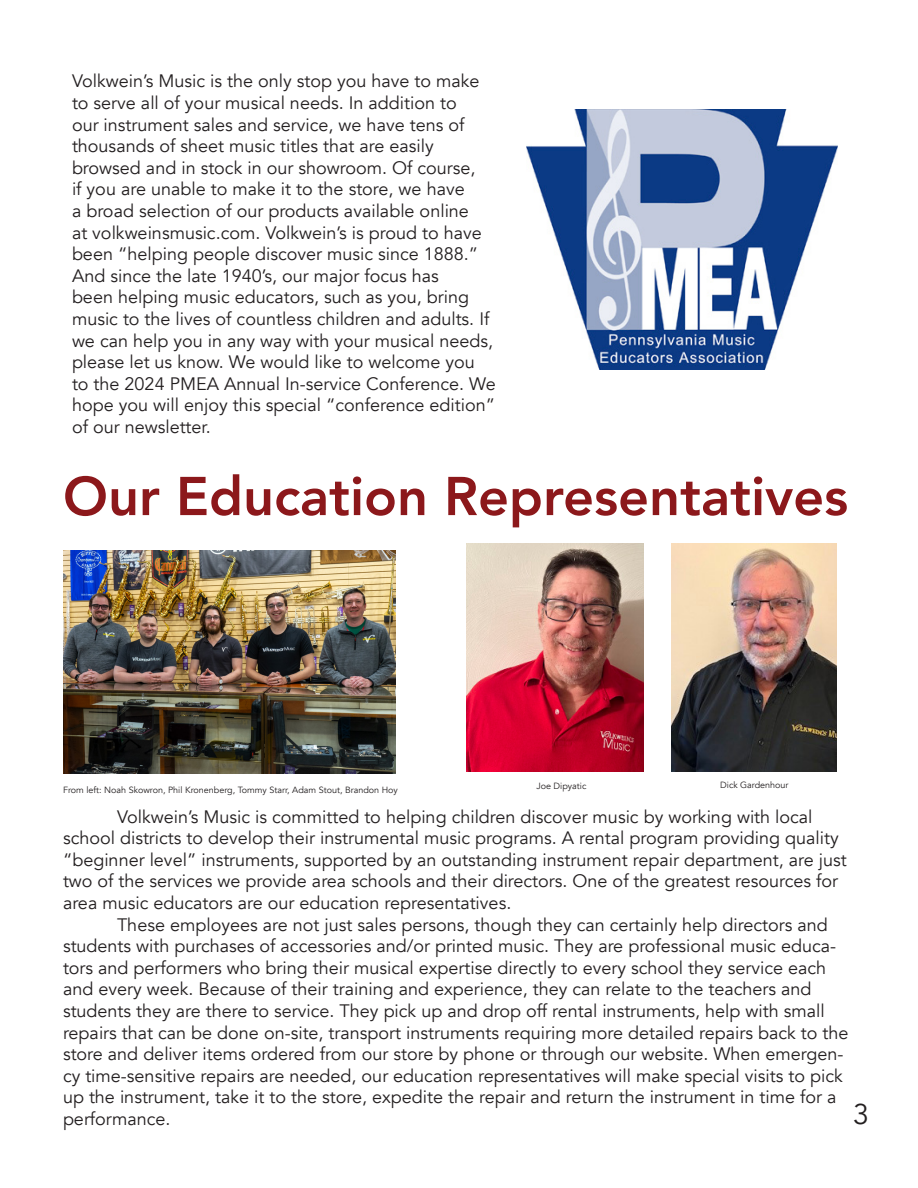
<style>
.page{position:relative;width:918px;height:1188px;background:#fff}
.page>*{position:absolute;margin:0;border:0;box-sizing:border-box;transform-origin:0 0}
.t1{font:800 54px "Avenir";color:#8c181b}
.t2{font:28.5px "Avenir";color:#231f20}
.t3{font:18px/21.6px "Avenir";color:#231f20}
.t4{font:9px "Avenir";color:#231f20}
</style>
<div class="page">
<img style="left:63px;top:551px;width:333px;height:223px">
<img style="left:527px;top:110px;width:311px;height:260px">
<img style="left:671px;top:543px;width:166px;height:229px">
<img style="left:466px;top:543px;width:178px;height:229px">
<p class="t3" style="left:72px;top:71px;width:409px">Volkwein’s Music is the only stop you have to make</p>
<p class="t3" style="left:72px;top:92px;width:386px">to serve all of your musical needs. In addition to</p>
<p class="t3" style="left:72px;top:114px;width:394px">our instrument sales and service, we have tens of</p>
<p class="t3" style="left:72px;top:135px;width:411px">thousands of sheet music titles that are easily browsed and in stock in our showroom. Of course, if you are unable to make it to the store, we have<br>a broad selection of our products available online at volkweinsmusic.com. Volkwein’s is proud to have been “helping people discover music since 1888.” And since the late 1940’s, our major focus has</p>
<p class="t3" style="left:72px;top:287px;width:425px">been helping music educators, such as you, bring music to the lives of countless children and adults. If we can help you in any way with your musical needs, please let us know. We would like to welcome you<br>to the 2024 PMEA Annual In-service Conference. We hope you will enjoy this special “conference edition” of our newsletter.</p>
<p class="t1" style="left:63px;top:454px;width:787px">Our Education Representatives</p>
<p class="t4" style="left:63px;top:784px;width:336px">From left: Noah Skowron, Phil Kronenberg, Tommy Starr, Adam Stout, Brandon Hoy</p>
<p class="t4" style="left:536px;top:781px;width:52px">Joe Dipyatic</p>
<p class="t4" style="left:720px;top:780px;width:70px">Dick Gardenhour</p>
<p class="t3" style="left:63px;top:806px;width:785px;text-indent:54px">Volkwein’s Music is committed to helping children discover music by working with local school districts to develop their instrumental music programs. A rental program providing quality “beginner level” instruments, supported by an outstanding instrument repair department, are just two of the services we provide area schools and their directors. One of the greatest resources for area music educators are our education representatives.</p>
<p class="t3" style="left:63px;top:914px;width:787px;text-indent:54px">These employees are not just sales persons, though they can certainly help directors and students with purchases of accessories and/or printed music. They are professional music educa&shy;tors and performers who bring their musical expertise directly to every school they service each and every week. Because of their training and experience, they can relate to the teachers and students they are there to service. They pick up and drop off rental instruments, help with small repairs that can be done on-site, transport instruments requiring more detailed repairs back to the store and deliver items ordered from our store by phone or through our website. When emergen&shy;cy time-sensitive repairs are needed, our education representatives will make special visits to pick up the instrument, take it to the store, expedite the repair and return the instrument in time for a performance.</p>
<p class="t2" style="left:853px;top:1097px;width:17px">3</p>
</div>
